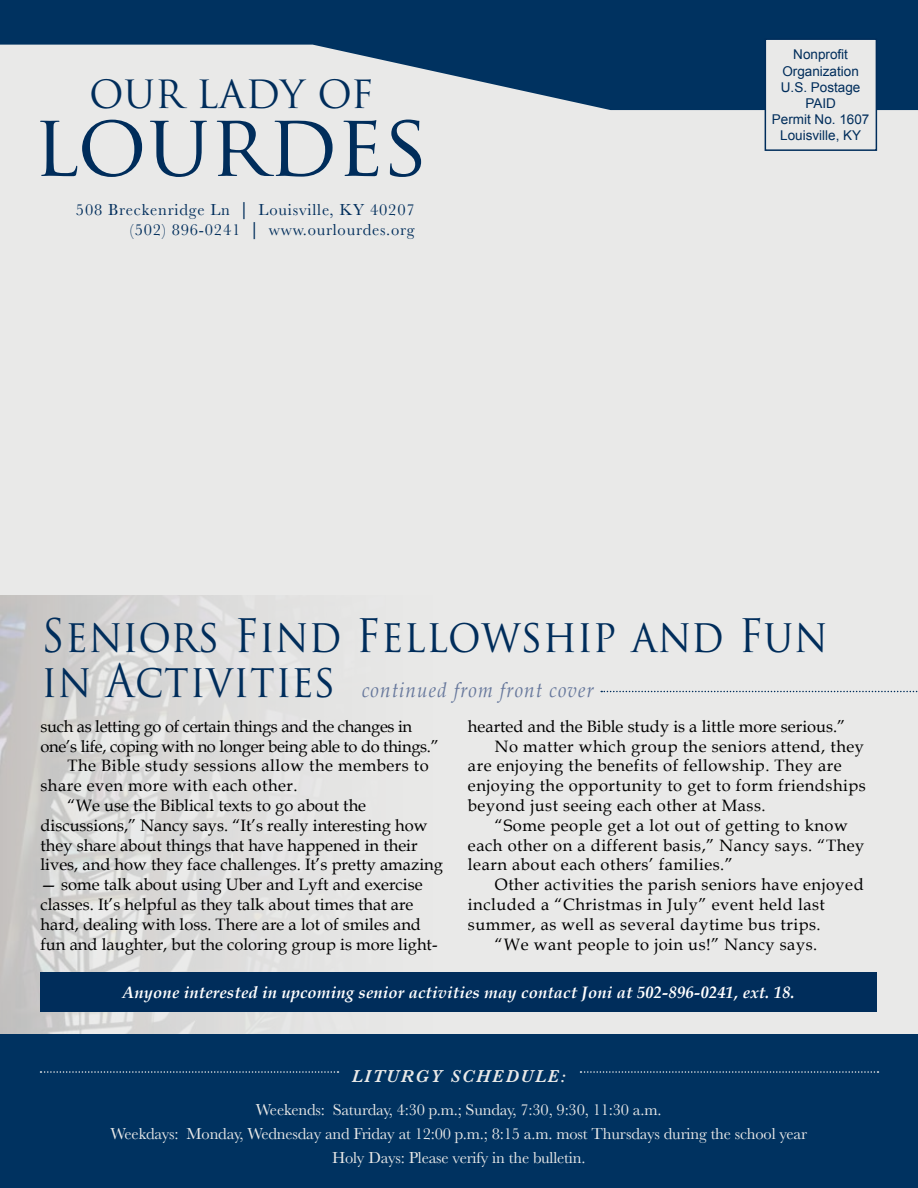
<style>
.page{position:relative;width:918px;height:1188px;background:#fff}
.page>*{position:absolute;margin:0;border:0;box-sizing:border-box;transform-origin:0 0}
.t1{font:86.1px "Trajan Pro";color:#002d5b}
.t2{font:45px "Trajan Pro";letter-spacing:.015em;color:#002d5b;scale:.9 1}
.t3{font:37.95px "Trajan Pro";color:#002d5b}
.t4{font:italic 21px "Book Antiqua";letter-spacing:.06em;color:#67789c;scale:.9 1}
.t5{font:italic 600 18px "Baskerville";letter-spacing:.1em;color:#e9e9e8}
.t6{font:16.5px "Book Antiqua";letter-spacing:.03em;color:#000}
.t7{font:16.5px/19.8px "Book Antiqua";color:#000}
.t8{font:16.5px/24px "Baskerville";letter-spacing:-.01em;color:#e9e9e8;text-align:center}
.t9{font:16.5px "Book Antiqua";letter-spacing:-.02em;color:#000}
.t10{font:italic 700 16.5px "Book Antiqua";letter-spacing:.01em;color:#fff}
.t11{font:16.5px/19.5px "Baskerville";letter-spacing:.05em;color:#002d5b;text-align:right}
.t12{font:13.5px/16.2px "Arial";color:#002d5b;text-align:center}
.s1{font-family:"Helvetica"}
.s2{font-family:"Trajan Pro";font-style:normal;font-size:45px;color:#002d5b}
</style>
<div class="page">
<div style="left:0;top:0;width:918px;height:1071px;background:#e9e9e8"></div>
<img style="left:0;top:596px;width:495px;height:439px">
<svg style="left:0;top:40px;width:918px;height:70px"></svg>
<div style="left:0;top:0;width:918px;height:40px;background:#003260"></div>
<div style="left:765px;top:38px;width:112px;height:113px;background:#e9e9e8;border:2px solid #002d5b"></div>
<div style="left:0;top:1035px;width:918px;height:153px;background:#003260"></div>
<svg style="left:40px;top:1071px;width:299px;height:2px"></svg>
<svg style="left:580px;top:1071px;width:299px;height:2px"></svg>
<svg style="left:601px;top:691px;width:317px;height:1px"></svg>
<div style="left:40px;top:972px;width:837px;height:39px;background:#002d5b"></div>
<h3 class="t3" style="left:89px;top:70px;width:286px">OUR LADY OF</h3>
<h1 class="t1" style="left:33px;top:90px;width:397px">lourdes</h1>
<p class="t11" style="left:76px;top:201px;width:340px">508 Breckenridge Ln <span class="s1">│</span> Louisville, KY 40207 (502) 896-0241 <span class="s1">│</span> www.ourlourdes.org</p>
<p class="t12" style="left:772px;top:47px;width:99px">Nonprofit<br>Organization<br>U.S. Postage<br>PAID<br>Permit No. 1607<br>Louisville, KY</p>
<h2 class="t2" style="left:42px;top:607px;width:875px">Seniors Find Fellowship and Fun</h2>
<p class="t4" style="left:42px;top:675px;width:615px"><span class="s2">in Activities</span> continued from front cover</p>
<p class="t9" style="left:40px;top:715px;width:373px">such as letting go of certain things and the changes in</p>
<p class="t9" style="left:40px;top:734px;width:400px">one’s life, coping with no longer being able to do things.”</p>
<p class="t6" style="left:67px;top:754px;width:363px">The Bible study sessions allow the members to</p>
<p class="t6" style="left:40px;top:774px;width:259px">share even more with each other.</p>
<p class="t7" style="left:67px;top:795px;width:300px">“We use the Biblical texts to go about the</p>
<p class="t7" style="left:40px;top:815px;width:388px">discussions,” Nancy says. “It’s really interesting how</p>
<p class="t7" style="left:40px;top:835px;width:379px">they share about things that have happened in their</p>
<p class="t7" style="left:40px;top:854px;width:404px">lives, and how they face challenges. It’s pretty amazing</p>
<p class="t7" style="left:40px;top:874px;width:399px">— some talk about using Uber and Lyft and exercise classes. It’s helpful as they talk about times that are hard, dealing with loss. There are a lot of smiles and fun and laughter, but the coloring group is more light-</p>
<p class="t7" style="left:468px;top:716px;width:379px">hearted and the Bible study is a little more serious.”</p>
<p class="t6" style="left:495px;top:734px;width:371px">No matter which group the seniors attend, they</p>
<p class="t6" style="left:468px;top:754px;width:375px">are enjoying the benefits of fellowship. They are</p>
<p class="t6" style="left:468px;top:774px;width:399px">enjoying the opportunity to get to form friendships</p>
<p class="t6" style="left:468px;top:794px;width:299px">beyond just seeing each other at Mass.</p>
<p class="t6" style="left:495px;top:814px;width:354px">“Some people get a lot out of getting to know</p>
<p class="t6" style="left:468px;top:833px;width:398px">each other on a different basis,” Nancy says. “They</p>
<p class="t6" style="left:468px;top:853px;width:267px">learn about each others’ families.”</p>
<p class="t6" style="left:495px;top:873px;width:370px">Other activities the parish seniors have enjoyed</p>
<p class="t6" style="left:468px;top:893px;width:359px">included a “Christmas in July” event held last</p>
<p class="t6" style="left:468px;top:913px;width:354px">summer, as well as several daytime bus trips.</p>
<p class="t6" style="left:495px;top:932px;width:324px">“We want people to join us!” Nancy says.</p>
<p class="t10" style="left:123px;top:981px;width:674px">Anyone interested in upcoming senior activities may contact Joni at 502-896-0241, ext. 18.</p>
<p class="t5" style="left:352px;top:1064px;width:216px">LITURGY SCHEDULE:</p>
<p class="t8" style="left:110px;top:1098px;width:698px">Weekends: Saturday, 4:30 p.m.; Sunday, 7:30, 9:30, 11:30 a.m.<br>Weekdays: Monday, Wednesday and Friday at 12:00 p.m.; 8:15 a.m. most Thursdays during the school year<br>Holy Days: Please verify in the bulletin.</p>
</div>
